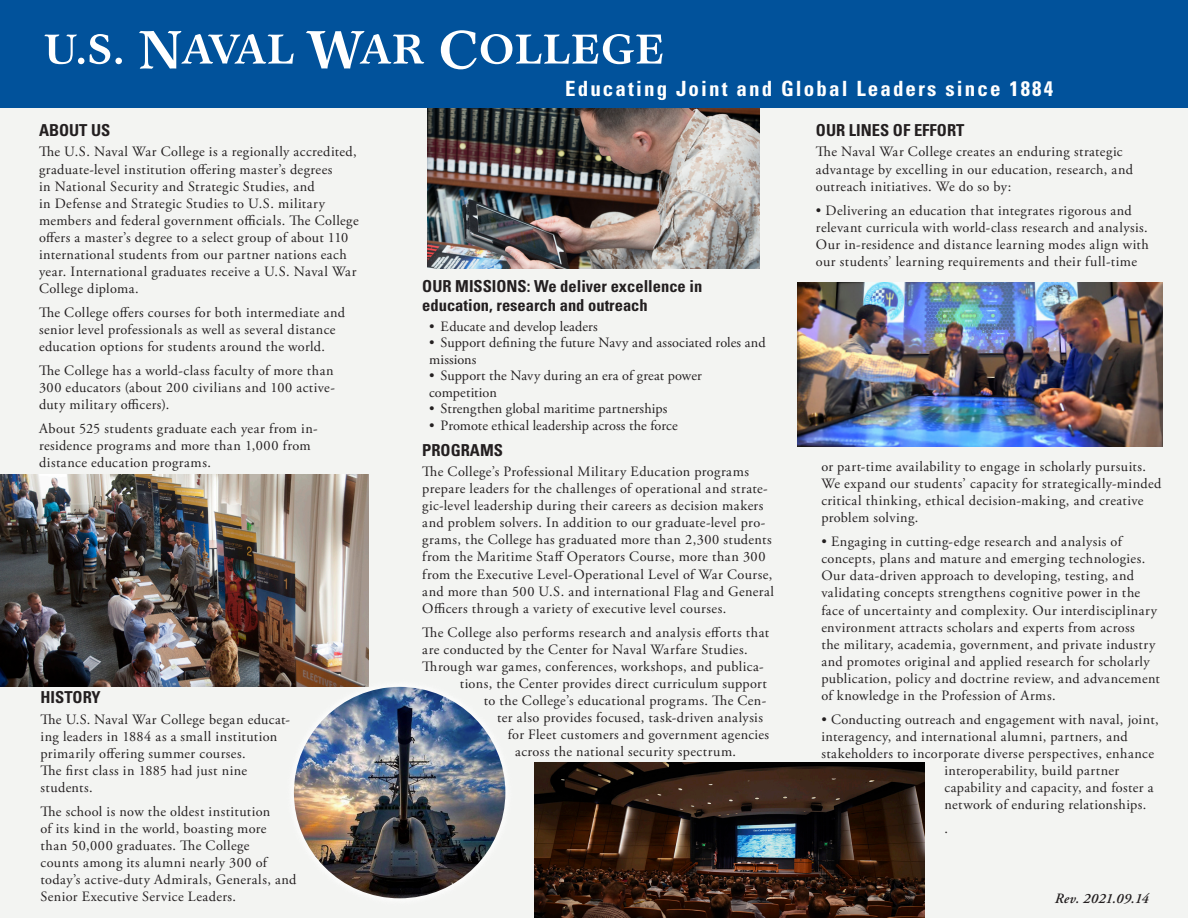
<style>
.page{position:relative;width:1188px;height:918px;background:#fff}
.page>*{position:absolute;margin:0;border:0;box-sizing:border-box;transform-origin:0 0}
.Head{font:700 condensed 21px "Univers LT Std";letter-spacing:.1em;color:#fff}
.Head-2{font:700 condensed 16.5px/19.5px "Univers LT Std";color:#231f20}
.copy{font:14.25px/17.1px "Adobe Garamond Pro";letter-spacing:.03em;color:#231f20}
.copy-2{font:14.25px/16.5px "Adobe Garamond Pro";letter-spacing:.005em;color:#231f20}
.copy-3{font:14.25px/16.5px "Adobe Garamond Pro";letter-spacing:.01em;color:#231f20}
.copy_white{font:italic 600 14.25px "Adobe Garamond Pro";letter-spacing:.02em;color:#231f20}
</style>
<div class="page">
<div style="left:0;top:0;width:1188px;height:110px;background:#01529b"></div>
<div style="left:0;top:108px;width:1188px;height:810px;background:#f3f4f2"></div>
<img style="left:535px;top:763px;width:389px;height:155px">
<img style="left:427px;top:108px;width:332px;height:160px">
<img style="left:798px;top:283px;width:365px;height:163px">
<img style="left:0;top:475px;width:369px;height:212px">
<div style="left:286px;top:678px;width:228px;height:229px;background:#fff;opacity:.75"></div>
<img style="left:294px;top:687px;width:211px;height:211px;border-radius:106px">
<svg style="left:44px;top:35px;width:40px;height:29px"></svg>
<svg style="left:90px;top:34px;width:20px;height:30px"></svg>
<div style="left:115px;top:58px;width:7px;height:6px;background:#fff;border-radius:50%"></div>
<svg style="left:139px;top:31px;width:155px;height:38px"></svg>
<svg style="left:306px;top:31px;width:118px;height:38px"></svg>
<svg style="left:441px;top:30px;width:222px;height:39px"></svg>
<p class="Head-2" style="left:39px;top:120px;width:73px">ABOUT US</p>
<p class="copy" style="left:39px;top:144px;width:321px">The U.S. Naval War College is a regionally accredited, graduate-level institution offering master’s degrees<br>in National Security and Strategic Studies, and<br>in Defense and Strategic Studies to U.S. military members and federal government officials. The College offers a master’s degree to a select group of about 110 international students from our partner nations each year. International graduates receive a U.S. Naval War College diploma.</p>
<p class="copy" style="left:39px;top:305px;width:308px">The College offers courses for both intermediate and senior level professionals as well as several distance education options for students around the world.</p>
<p class="copy" style="left:39px;top:363px;width:297px;text-align:justify">The College has a world-class faculty of more than 300 educators (about 200 civilians and 100 active&shy;duty military officers).</p>
<p class="copy" style="left:39px;top:421px;width:280px">About 525 students graduate each year from in&shy;residence programs and more than 1,000 from distance education programs.</p>
<p class="Head-2" style="left:40px;top:688px;width:62px">HISTORY</p>
<p class="copy" style="left:40px;top:711px;width:251px">The U.S. Naval War College began educat&shy;ing leaders in 1884 as a small institution primarily offering summer courses.<br>The first class in 1885 had just nine students.</p>
<p class="copy" style="left:40px;top:803px;width:257px">The school is now the oldest institution<br>of its kind in the world, boasting more than 50,000 graduates. The College<br>counts among its alumni nearly 300 of today’s active-duty Admirals, Generals, and Senior Executive Service Leaders.</p>
<p class="Head" style="left:565px;top:75px;width:489px">Educating Joint and Global Leaders since 1884</p>
<p class="Head-2" style="left:422px;top:276px;width:282px">OUR MISSIONS: We deliver excellence in education, research and outreach</p>
<p class="copy-2" style="left:429px;top:319px;width:170px">• Educate and develop leaders</p>
<p class="copy-3" style="left:429px;top:335px;width:338px">• Support defining the future Navy and associated roles and missions</p>
<p class="copy-2" style="left:429px;top:368px;width:274px">• Support the Navy during an era of great power competition</p>
<p class="copy-3" style="left:429px;top:401px;width:240px">• Strengthen global maritime partnerships</p>
<p class="copy-2" style="left:429px;top:418px;width:250px">• Promote ethical leadership across the force</p>
<p class="Head-2" style="left:422px;top:440px;width:82px">PROGRAMS</p>
<p class="copy" style="left:422px;top:463px;width:353px">The College’s Professional Military Education programs prepare leaders for the challenges of operational and strate&shy;gic-level leadership during their careers as decision makers and problem solvers. In addition to our graduate-level pro&shy;grams, the College has graduated more than 2,300 students from the Maritime Staff Operators Course, more than 300 from the Executive Level-Operational Level of War Course, and more than 500 U.S. and international Flag and General Officers through a variety of executive level courses.</p>
<p class="copy" style="left:422px;top:624px;width:348px">The College also performs research and analysis efforts that</p>
<p class="copy" style="left:422px;top:641px;width:327px">are conducted by the Center for Naval Warfare Studies.</p>
<p class="copy" style="left:422px;top:658px;width:343px">Through war games, conferences, workshops, and publica-</p>
<p class="copy" style="left:460px;top:675px;width:309px">tions, the Center provides direct curriculum support</p>
<p class="copy" style="left:484px;top:692px;width:284px">to the College’s educational programs. The Cen-</p>
<p class="copy" style="left:497px;top:710px;width:267px">ter also provides focused, task-driven analysis</p>
<p class="copy" style="left:508px;top:727px;width:263px">for Fleet customers and government agencies</p>
<p class="copy" style="left:515px;top:744px;width:222px">across the national security spectrum.</p>
<p class="Head-2" style="left:816px;top:120px;width:150px">OUR LINES OF EFFORT</p>
<p class="copy" style="left:816px;top:144px;width:319px">The Naval War College creates an enduring strategic advantage by excelling in our education, research, and outreach initiatives. We do so by:</p>
<p class="copy" style="left:816px;top:202px;width:335px">• Delivering an education that integrates rigorous and relevant curricula with world-class research and analysis.<br>Our in-residence and distance learning modes align with our students’ learning requirements and their full-time</p>
<p class="copy" style="left:821px;top:458px;width:342px">or part-time availability to engage in scholarly pursuits.<br>We expand our students’ capacity for strategically-minded critical thinking, ethical decision-making, and creative problem solving.</p>
<p class="copy" style="left:821px;top:534px;width:340px">• Engaging in cutting-edge research and analysis of concepts, plans and mature and emerging technologies.<br>Our data-driven approach to developing, testing, and validating concepts strengthens cognitive power in the face of uncertainty and complexity. Our interdisciplinary environment attracts scholars and experts from across<br>the military, academia, government, and private industry and promotes original and applied research for scholarly publication, policy and doctrine review, and advancement of knowledge in the Profession of Arms.</p>
<p class="copy" style="left:821px;top:711px;width:339px">• Conducting outreach and engagement with naval, joint,</p>
<p class="copy" style="left:821px;top:728px;width:308px">interagency, and international alumni, partners, and</p>
<p class="copy" style="left:821px;top:745px;width:334px">stakeholders to incorporate diverse perspectives, enhance</p>
<p class="copy" style="left:944px;top:763px;width:176px">interoperability, build partner</p>
<p class="copy" style="left:944px;top:780px;width:211px">capability and capacity, and foster a</p>
<p class="copy" style="left:944px;top:797px;width:204px">network of enduring relationships.</p>
<p class="copy" style="left:944px;top:821px;width:5px">.</p>
<p class="copy_white" style="left:1055px;top:890px;width:95px">Rev. 2021.09.14</p>
</div>
